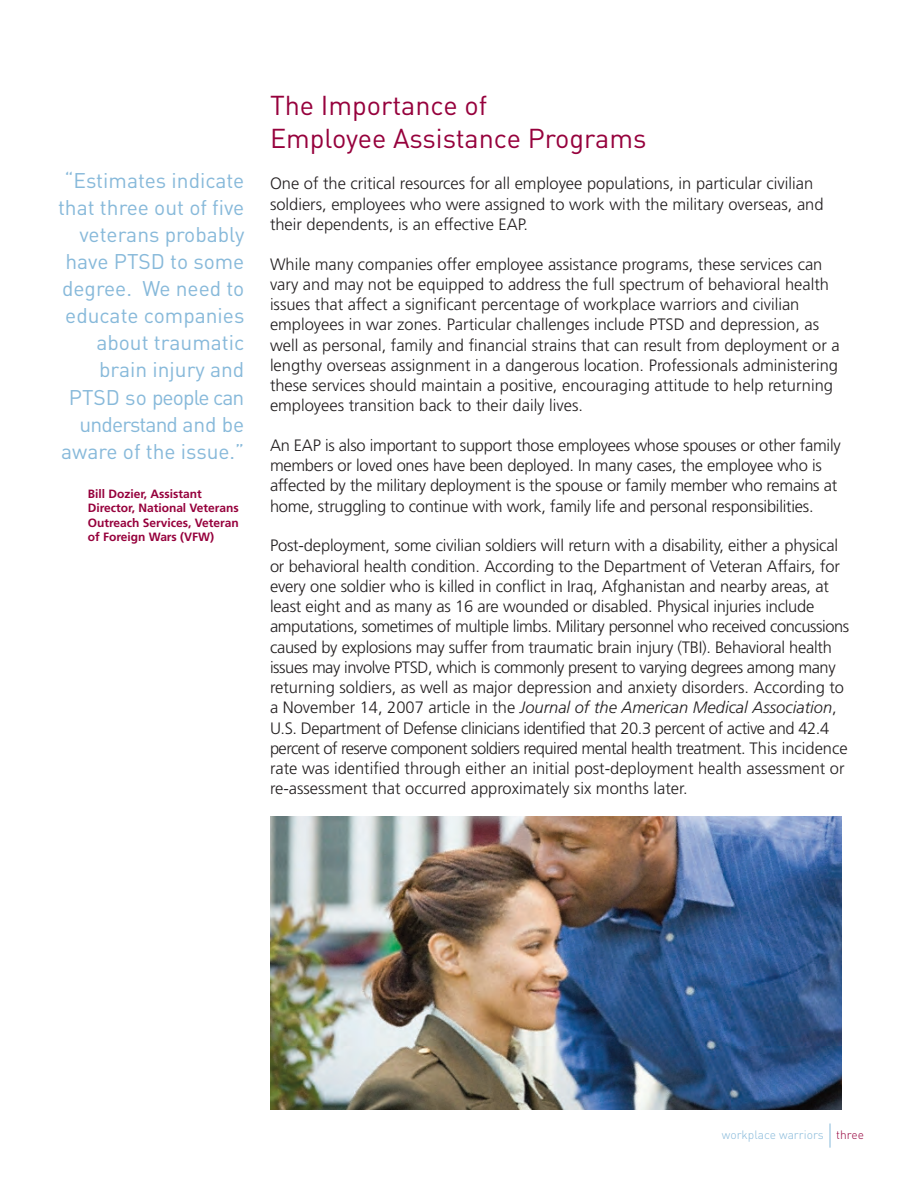
<style>
.page{position:relative;width:918px;height:1188px;background:#fff}
.page>*{position:absolute;margin:0;border:0;box-sizing:border-box;transform-origin:0 0}
.t1{font:27px/32.4px "DIN";color:#96013c}
.t2{font:21px/27px "DIN";color:#87b9da;text-align:right}
.t3{font:300 16.5px/20.2px "Frutiger";letter-spacing:-.01em;color:#231f20}
.t4{font:700 12px/14.4px "Frutiger";color:#96013c}
.t5{font:300 12px "DIN";color:#87b9da}
.s1{font-style:italic}
.s2{color:#96013c}
</style>
<div class="page">
<img style="left:270px;top:817px;width:572px;height:293px">
<svg style="left:830px;top:1124px;width:1px;height:24px"></svg>
<p class="t2" style="left:58px;top:167px;width:188px">“Estimates indicate that three out of five veterans probably have PTSD to some degree. We need to educate companies about traumatic brain injury and<br>PTSD so people can understand and be aware of the issue.”</p>
<p class="t4" style="left:88px;top:487px;width:153px">Bill Dozier, Assistant<br>Director, National Veterans<br>Outreach Services, Veteran of Foreign Wars (VFW)</p>
<h1 class="t1" style="left:270px;top:88px;width:378px">The Importance of<br>Employee Assistance Programs</h1>
<p class="t3" style="left:270px;top:175px;width:555px">One of the critical resources for all employee populations, in particular civilian soldiers, employees who were assigned to work with the military overseas, and their dependents, is an effective EAP.</p>
<p class="t3" style="left:270px;top:255px;width:571px">While many companies offer employee assistance programs, these services can vary and may not be equipped to address the full spectrum of behavioral health issues that affect a significant percentage of workplace warriors and civilian employees in war zones. Particular challenges include PTSD and depression, as well as personal, family and financial strains that can result from deployment or a lengthy overseas assignment in a dangerous location. Professionals administering these services should maintain a positive, encouraging attitude to help returning employees transition back to their daily lives.</p>
<p class="t3" style="left:270px;top:436px;width:572px">An EAP is also important to support those employees whose spouses or other family members or loved ones have been deployed. In many cases, the employee who is affected by the military deployment is the spouse or family member who remains at home, struggling to continue with work, family life and personal responsibilities.</p>
<p class="t3" style="left:270px;top:537px;width:581px">Post-deployment, some civilian soldiers will return with a disability, either a physical or behavioral health condition. According to the Department of Veteran Affairs, for every one soldier who is killed in conflict in Iraq, Afghanistan and nearby areas, at least eight and as many as 16 are wounded or disabled. Physical injuries include amputations, sometimes of multiple limbs. Military personnel who received concussions caused by explosions may suffer from traumatic brain injury (TBI). Behavioral health issues may involve PTSD, which is commonly present to varying degrees among many returning soldiers, as well as major depression and anxiety disorders. According to a November 14, 2007 article in the <span class="s1">Journal of the American Medical Association</span>, U.S. Department of Defense clinicians identified that 20.3 percent of active and 42.4 percent of reserve component soldiers required mental health treatment. This incidence rate was identified through either an initial post-deployment health assessment or re-assessment that occurred approximately six months later.</p>
<p class="t5" style="left:722px;top:1127px;width:144px">workplace warriors <span class="s2">three</span></p>
</div>
